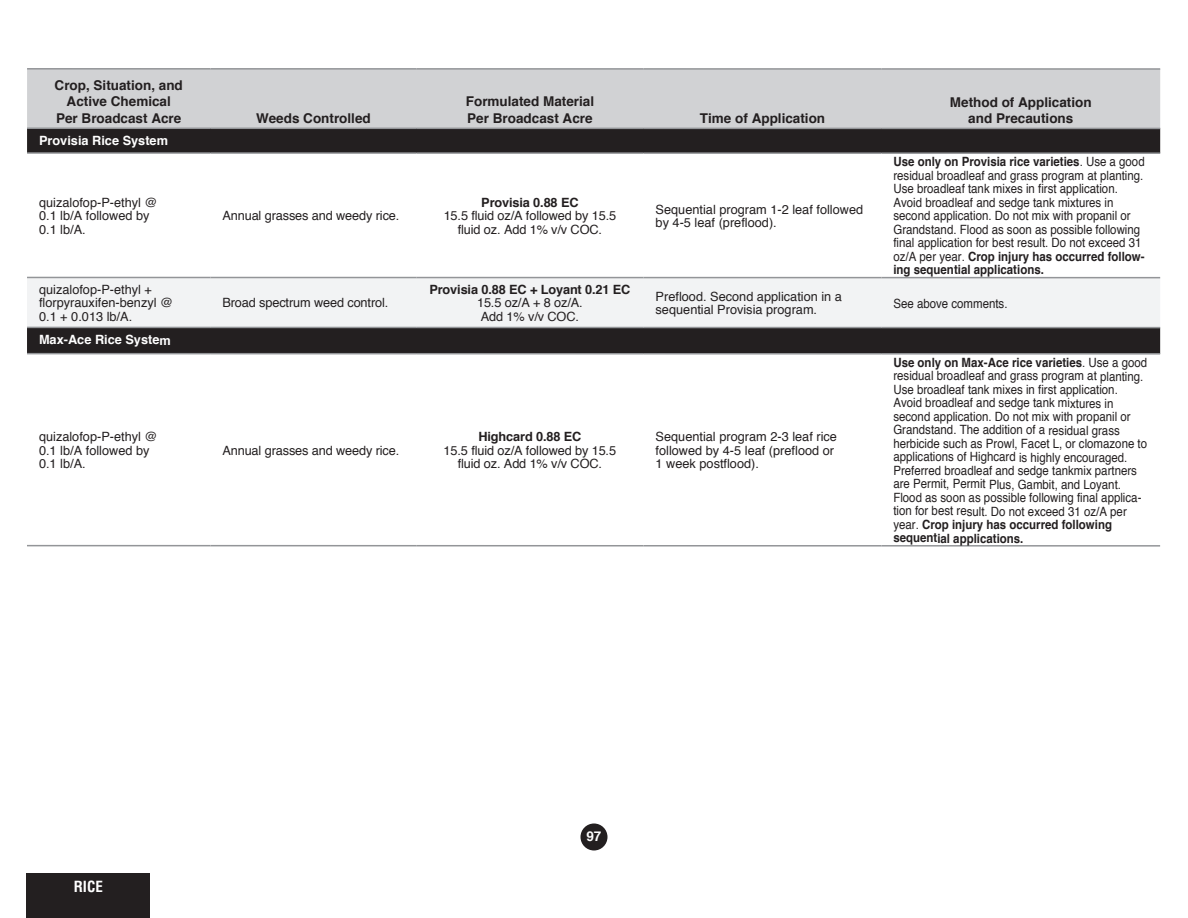
<style>
.page{position:relative;width:1188px;height:918px;background:#fff}
.page>*{position:absolute;margin:0;border:0;box-sizing:border-box;transform-origin:0 0}
.t1{font:700 condensed 15px "Helvetica";color:#fff}
.t2{font:700 13.5px/16.5px "Helvetica";color:#231f20;text-align:center}
.t3{font:700 13.5px "Helvetica";color:#fff}
.t4{font:12.75px/13.5px "Helvetica";color:#231f20;scale:.9 1}
.t5{font:12.75px/13.5px "Helvetica";color:#231f20}
.t6{font:700 12.75px/13.5px "Helvetica";letter-spacing:-.01em;color:#231f20;text-align:center}
.t7{font:700 12.75px "Helvetica";color:#fff}
.s1{font-weight:700}
.s2{font-weight:400}
</style>
<div class="page">
<div style="left:580px;top:824px;width:28px;height:26px;background:#231f20;border-radius:50%"></div>
<div style="left:27px;top:70px;width:1133px;height:58px;background:#d1d2d4"></div>
<div style="left:27px;top:128px;width:1133px;height:25px;background:#231f20"></div>
<div style="left:27px;top:327px;width:1133px;height:27px;background:#231f20"></div>
<svg style="left:27px;top:276px;width:1090px;height:1px"></svg>
<div style="left:27px;top:278px;width:1133px;height:49px;background:#f2f3f4"></div>
<hr style="left:27px;top:68px;width:183px;height:2px;background:#939598">
<hr style="left:210px;top:68px;width:206px;height:2px;background:#939598">
<hr style="left:416px;top:68px;width:228px;height:2px;background:#939598">
<hr style="left:644px;top:68px;width:237px;height:2px;background:#939598">
<hr style="left:881px;top:68px;width:279px;height:2px;background:#939598">
<hr style="left:27px;top:127px;width:183px;height:2px;background:#939598">
<hr style="left:210px;top:128px;width:206px;height:1px;background:#939598">
<hr style="left:416px;top:128px;width:228px;height:1px;background:#939598">
<hr style="left:644px;top:128px;width:237px;height:1px;background:#939598">
<hr style="left:881px;top:128px;width:279px;height:1px;background:#939598">
<hr style="left:27px;top:152px;width:183px;height:2px;background:#939598">
<hr style="left:210px;top:152px;width:206px;height:2px;background:#939598">
<hr style="left:416px;top:152px;width:228px;height:2px;background:#939598">
<hr style="left:644px;top:152px;width:237px;height:2px;background:#939598">
<hr style="left:881px;top:152px;width:279px;height:2px;background:#939598">
<hr style="left:27px;top:277px;width:183px;height:1px;background:#939598">
<hr style="left:210px;top:277px;width:206px;height:1px;background:#939598">
<hr style="left:416px;top:277px;width:228px;height:1px;background:#939598">
<hr style="left:644px;top:277px;width:237px;height:1px;background:#939598">
<hr style="left:881px;top:277px;width:279px;height:1px;background:#939598">
<hr style="left:27px;top:327px;width:183px;height:1px;background:#939598">
<hr style="left:210px;top:327px;width:206px;height:1px;background:#939598">
<hr style="left:416px;top:327px;width:228px;height:1px;background:#939598">
<hr style="left:644px;top:327px;width:237px;height:1px;background:#939598">
<hr style="left:881px;top:327px;width:279px;height:1px;background:#939598">
<hr style="left:27px;top:353px;width:183px;height:1px;background:#939598">
<hr style="left:210px;top:353px;width:206px;height:1px;background:#939598">
<hr style="left:416px;top:353px;width:228px;height:2px;background:#939598">
<hr style="left:644px;top:353px;width:237px;height:2px;background:#939598">
<hr style="left:881px;top:353px;width:279px;height:2px;background:#939598">
<hr style="left:27px;top:545px;width:183px;height:1px;background:#939598">
<hr style="left:210px;top:545px;width:206px;height:1px;background:#939598">
<hr style="left:416px;top:545px;width:228px;height:2px;background:#939598">
<hr style="left:644px;top:545px;width:237px;height:2px;background:#939598">
<hr style="left:881px;top:545px;width:279px;height:2px;background:#939598">
<div style="left:27px;top:873px;width:123px;height:45px;background:#231f20"></div>
<p class="t2" style="left:55px;top:77px;width:130px">Crop, Situation, and<br>Active Chemical<br>Per Broadcast Acre</p>
<p class="t7" style="left:39px;top:131px;width:130px">Provisia Rice System</p>
<p class="t5" style="left:39px;top:195px;width:120px">quizalofop-P-ethyl @<br>0.1 lb/A followed by<br>0.1 lb/A.</p>
<p class="t5" style="left:39px;top:282px;width:136px">quizalofop-P-ethyl + florpyrauxifen-benzyl @<br>0.1 + 0.013 lb/A.</p>
<p class="t7" style="left:39px;top:330px;width:133px">Max-Ace Rice System</p>
<p class="t5" style="left:39px;top:429px;width:120px">quizalofop-P-ethyl @<br>0.1 lb/A followed by<br>0.1 lb/A.</p>
<p class="t2" style="left:256px;top:110px;width:116px">Weeds Controlled</p>
<p class="t5" style="left:222px;top:209px;width:179px">Annual grasses and weedy rice.</p>
<p class="t5" style="left:222px;top:296px;width:167px">Broad spectrum weed control.</p>
<p class="t5" style="left:222px;top:443px;width:179px">Annual grasses and weedy rice.</p>
<p class="t2" style="left:466px;top:94px;width:130px;text-align:left">Formulated Material<br>Per Broadcast Acre</p>
<p class="t2" style="left:700px;top:110px;width:127px">Time of Application</p>
<p class="t5" style="left:444px;top:195px;width:174px;text-align:center"><span class="s1">Provisia 0.88 EC<br></span>15.5 fluid oz/A followed by 15.5 fluid oz. Add 1% v/v COC.</p>
<p class="t6" style="left:429px;top:283px;width:203px">Provisia 0.88 EC + Loyant 0.21 EC<br><span class="s2">15.5 oz/A + 8 oz/A.<br>Add 1% v/v COC.</span></p>
<p class="t5" style="left:656px;top:202px;width:209px">Sequential program 1-2 leaf followed by 4-5 leaf (preflood).</p>
<p class="t5" style="left:656px;top:289px;width:188px">Preflood. Second application in a sequential Provisia program.</p>
<p class="t5" style="left:444px;top:430px;width:174px;text-align:center"><span class="s1">Highcard 0.88 EC<br></span>15.5 fluid oz/A followed by 15.5 fluid oz. Add 1% v/v COC.</p>
<p class="t5" style="left:656px;top:430px;width:183px">Sequential program 2-3 leaf rice followed by 4-5 leaf (preflood or<br>1 week postflood).</p>
<p class="t2" style="left:950px;top:94px;width:143px">Method of Application and Precautions</p>
<p class="t4" style="left:893px;top:155px;width:281px"><span class="s1">Use only on Provisia rice varieties</span>. Use a good residual broadleaf and grass program at planting.<br>Use broadleaf tank mixes in first application.<br>Avoid broadleaf and sedge tank mixtures in second application. Do not mix with propanil or Grandstand. Flood as soon as possible following final application for best result. Do not exceed 31 oz/A per year. <span class="s1">Crop injury has occurred follow&shy;ing sequential applications.</span></p>
<p class="t4" style="left:893px;top:296px;width:128px">See above comments.</p>
<p class="t4" style="left:893px;top:355px;width:284px"><span class="s1">Use only on Max-Ace rice varieties</span>. Use a good residual broadleaf and grass program at planting.<br>Use broadleaf tank mixes in first application.<br>Avoid broadleaf and sedge tank mixtures in second application. Do not mix with propanil or Grandstand. The addition of a residual grass herbicide such as Prowl, Facet L, or clomazone to applications of Highcard is highly encouraged.<br>Preferred broadleaf and sedge tankmix partners are Permit, Permit Plus, Gambit, and Loyant.<br>Flood as soon as possible following final applica&shy;tion for best result. Do not exceed 31 oz/A per year. <span class="s1">Crop injury has occurred following sequential applications.</span></p>
<p class="t1" style="left:74px;top:878px;width:31px">RICE</p>
<p class="t3" style="left:586px;top:826px;width:17px">97</p>
</div>
